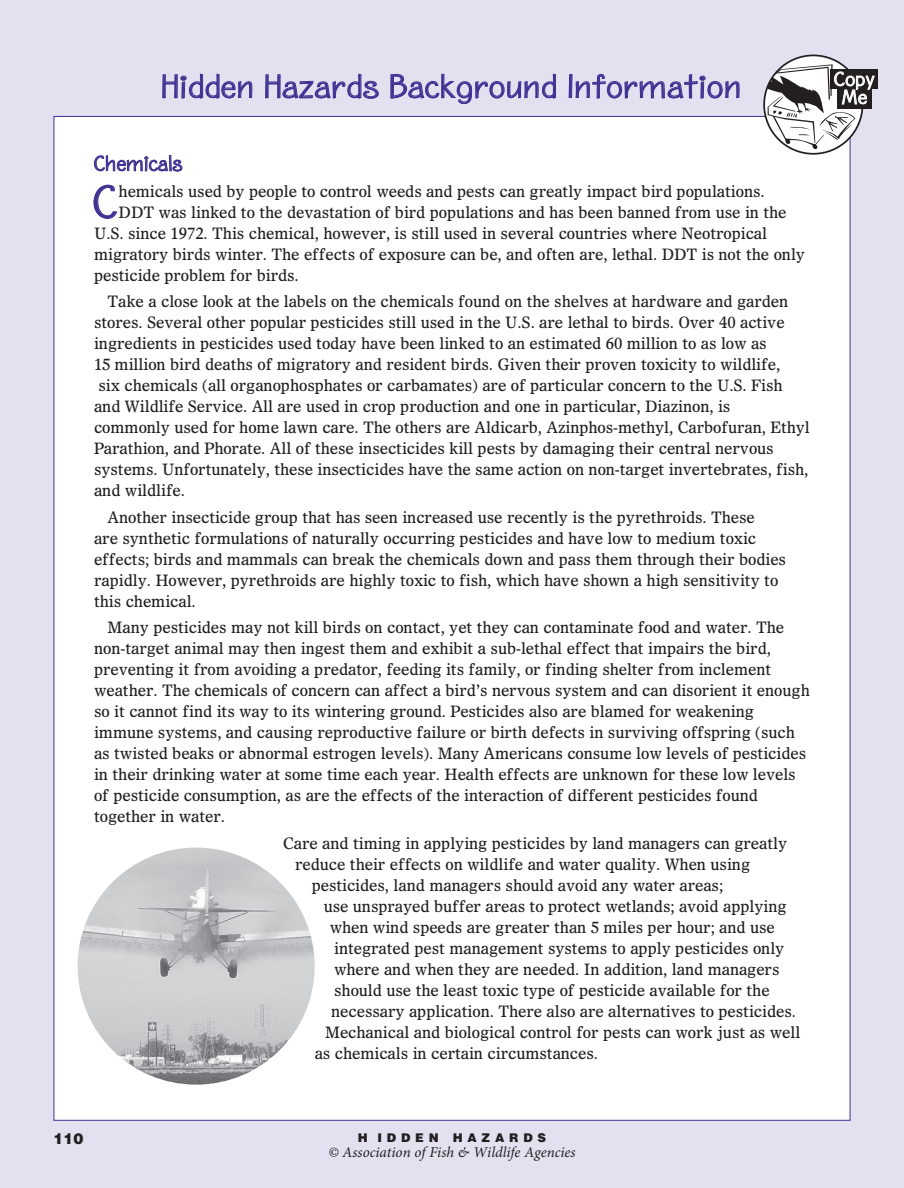
<style>
.page{position:relative;width:904px;height:1188px;background:#e3e1f0}
.page>*{position:absolute;margin:0;border:0;box-sizing:border-box;transform-origin:0 0}
.t1{font:43.2px "Birdlegs Md SG";color:#3f3293;scale:.95 1}
.t2{font:30px "Birdlegs Md SG";color:#3f3293}
.t3{font:19.5px "Birdlegs Md SG";letter-spacing:-.015em;color:#3f3293;scale:.95 1}
.t4{font:18px "Birdlegs Md SG";color:#fff}
.t5{font:15.75px/21px "Olympian";letter-spacing:-.005em;color:#231f20;scale:.95 1}
.t6{font:italic 15px "Minion Pro";color:#231f20}
.t7{font:900 15px "Helvetica";color:#231f20}
.t8{font:900 12px "Helvetica";letter-spacing:.4em;color:#231f20}
</style>
<div class="page">
<svg style="left:162px;top:74px;width:90px;height:25px"></svg>
<svg style="left:265px;top:74px;width:114px;height:25px"></svg>
<svg style="left:390px;top:74px;width:166px;height:30px"></svg>
<svg style="left:568px;top:74px;width:171px;height:25px"></svg>
<div style="left:54px;top:116px;width:796px;height:1004px;background:#fff"></div>
<svg style="left:93px;top:115px;width:90px;height:104px"></svg>
<img style="left:78px;top:847px;width:237px;height:237px;border-radius:118px">
<div style="left:830px;top:69px;width:47px;height:20px;background:#231f20"></div>
<svg style="left:764px;top:54px;width:111px;height:95px"></svg>
<h2 class="t2" style="left:162px;top:69px;width:581px">Hidden Hazards Background Information</h2>
<p class="t3" style="left:94px;top:152px;width:95px">Chemicals</p>
<h1 class="t1" style="left:93px;top:177px;width:29px">C</h1>
<p class="t5" style="left:119px;top:180px;width:681px">hemicals used by people to control weeds and pests can greatly impact bird populations.</p>
<p class="t5" style="left:119px;top:201px;width:704px">DDT was linked to the devastation of bird populations and has been banned from use in the</p>
<p class="t5" style="left:94px;top:222px;width:710px">U.S. since 1972. This chemical, however, is still used in several countries where Neotropical</p>
<p class="t5" style="left:94px;top:243px;width:750px">migratory birds winter. The effects of exposure can be, and often are, lethal. DDT is not the only</p>
<p class="t5" style="left:94px;top:264px;width:217px">pesticide problem for birds.</p>
<p class="t5" style="left:94px;top:291px;width:755px;text-indent:13px">Take a close look at the labels on the chemicals found on the shelves at hardware and garden stores. Several other popular pesticides still used in the U.S. are lethal to birds. Over 40 active ingredients in pesticides used today have been linked to an estimated 60 million to as low as<br>15 million bird deaths of migratory and resident birds. Given their proven toxicity to wildlife,<br>six chemicals (all organophosphates or carbamates) are of particular concern to the U.S. Fish<br>and Wildlife Service. All are used in crop production and one in particular, Diazinon, is commonly used for home lawn care. The others are Aldicarb, Azinphos-methyl, Carbofuran, Ethyl Parathion, and Phorate. All of these insecticides kill pests by damaging their central nervous systems. Unfortunately, these insecticides have the same action on non-target invertebrates, fish, and wildlife.</p>
<p class="t5" style="left:94px;top:506px;width:730px;text-indent:13px">Another insecticide group that has seen increased use recently is the pyrethroids. These<br>are synthetic formulations of naturally occurring pesticides and have low to medium toxic effects; birds and mammals can break the chemicals down and pass them through their bodies rapidly. However, pyrethroids are highly toxic to fish, which have shown a high sensitivity to this chemical.</p>
<p class="t5" style="left:94px;top:617px;width:755px;text-indent:13px">Many pesticides may not kill birds on contact, yet they can contaminate food and water. The non-target animal may then ingest them and exhibit a sub-lethal effect that impairs the bird, preventing it from avoiding a predator, feeding its family, or finding shelter from inclement weather. The chemicals of concern can affect a bird’s nervous system and can disorient it enough so it cannot find its way to its wintering ground. Pesticides also are blamed for weakening immune systems, and causing reproductive failure or birth defects in surviving offspring (such as twisted beaks or abnormal estrogen levels). Many Americans consume low levels of pesticides in their drinking water at some time each year. Health effects are unknown for these low levels of pesticide consumption, as are the effects of the interaction of different pesticides found together in water.</p>
<p class="t5" style="left:283px;top:832px;width:532px">Care and timing in applying pesticides by land managers can greatly</p>
<p class="t5" style="left:295px;top:853px;width:480px">reduce their effects on wildlife and water quality. When using</p>
<p class="t5" style="left:312px;top:874px;width:434px">pesticides, land managers should avoid any water areas;</p>
<p class="t5" style="left:324px;top:895px;width:489px">use unsprayed buffer areas to protect wetlands; avoid applying</p>
<p class="t5" style="left:330px;top:916px;width:470px">when wind speeds are greater than 5 miles per hour; and use</p>
<p class="t5" style="left:334px;top:937px;width:475px">integrated pest management systems to apply pesticides only</p>
<p class="t5" style="left:334px;top:958px;width:470px">where and when they are needed. In addition, land managers</p>
<p class="t5" style="left:334px;top:979px;width:460px">should use the least toxic type of pesticide available for the</p>
<p class="t5" style="left:331px;top:1000px;width:491px">necessary application. There also are alternatives to pesticides.</p>
<p class="t5" style="left:325px;top:1021px;width:501px">Mechanical and biological control for pests can work just as well</p>
<p class="t5" style="left:315px;top:1042px;width:300px">as chemicals in certain circumstances.</p>
<p class="t4" style="left:834px;top:69px;width:43px">Copy</p>
<p class="t4" style="left:841px;top:87px;width:27px">Me</p>
<p class="t7" style="left:54px;top:1129px;width:32px">110</p>
<p class="t8" style="left:358px;top:1129px;width:190px">H IDDEN HAZARDS</p>
<p class="t6" style="left:328px;top:1141px;width:249px">© Association of Fish &amp; Wildlife Agencies</p>
</div>
